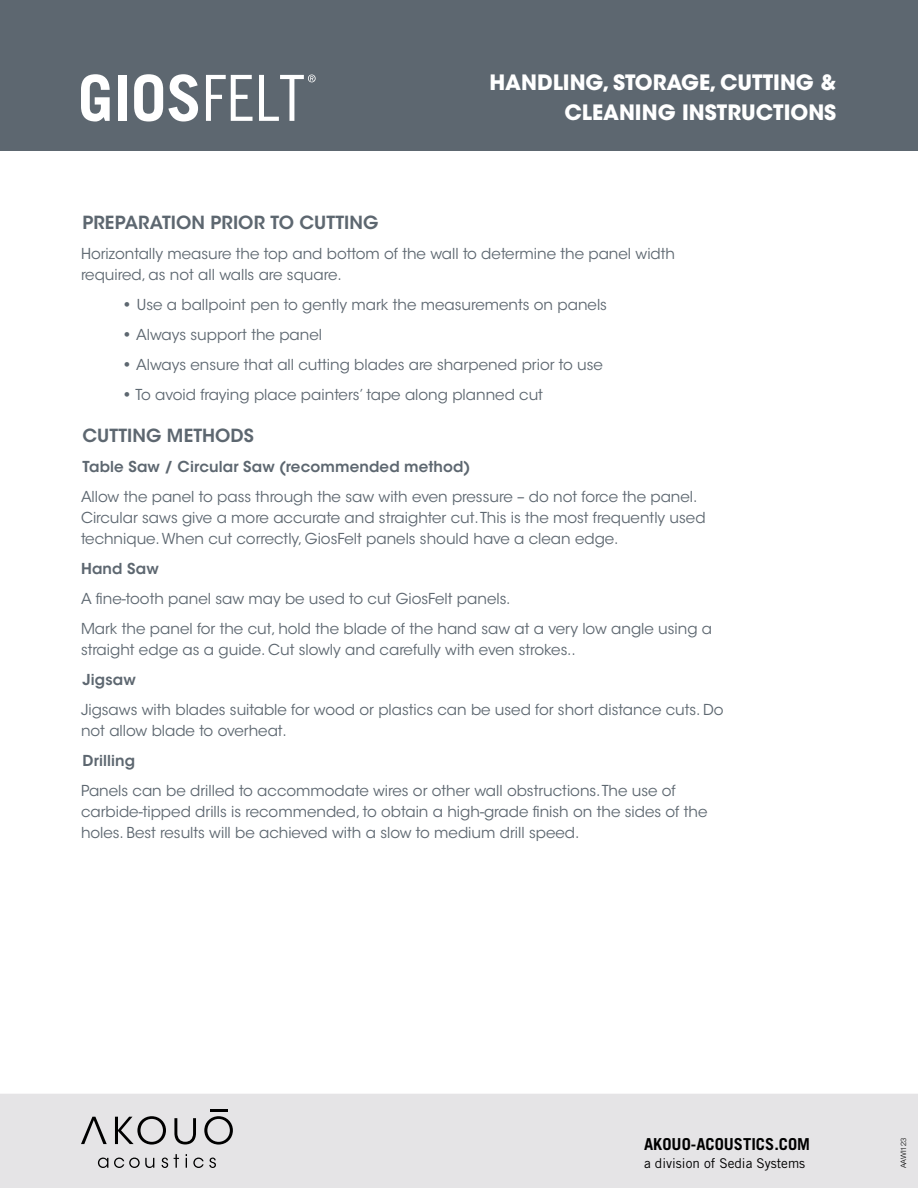
<style>
.page{position:relative;width:918px;height:1188px;background:#fff}
.page>*{position:absolute;margin:0;border:0;box-sizing:border-box;transform-origin:0 0}
.t1{font:700 63.75px "Trade Gothic LT Std";color:#fff}
.t2{font:700 21px/30px "ITC Avant Garde Std";color:#fff;text-align:right}
.t3{font:600 18px "ITC Avant Garde Std";letter-spacing:.005em;color:#5d6770}
.t4{font:700 16.5px "Trade Gothic LT Std";color:#000}
.t5{font:15px/21px "ITC Avant Garde Std";color:#5d6770}
.t6{font:600 15px "ITC Avant Garde Std";letter-spacing:.01em;color:#5d6770}
.t7{font:13.5px "Trade Gothic LT Std";color:#000}
.t8{font:300 7.5px "Helvetica Neue LT Std";color:#000}
.s1{font-family:"Trade Gothic LT Std Cn 18";font-weight:400}
.s2{font-weight:700}
</style>
<div class="page">
<div style="left:0;top:0;width:918px;height:150px;background:#5d6770"></div>
<div style="left:0;top:1094px;width:918px;height:94px;background:#e5e4e6"></div>
<svg style="left:81px;top:1117px;width:26px;height:27px"></svg>
<svg style="left:115px;top:1116px;width:51px;height:29px"></svg>
<svg style="left:174px;top:1118px;width:22px;height:26px"></svg>
<svg style="left:204px;top:1116px;width:29px;height:29px"></svg>
<hr style="left:210px;top:1109px;width:17px;height:3px;background:#000">
<svg style="left:98px;top:1158px;width:10px;height:10px"></svg>
<svg style="left:114px;top:1158px;width:40px;height:10px"></svg>
<svg style="left:162px;top:1158px;width:6px;height:10px"></svg>
<svg style="left:174px;top:1154px;width:5px;height:14px"></svg>
<svg style="left:186px;top:1154px;width:1px;height:14px"></svg>
<svg style="left:193px;top:1158px;width:23px;height:10px"></svg>
<svg style="left:308px;top:75px;width:8px;height:7px"></svg>
<h1 class="t1" style="left:78px;top:59px;width:228px">GIOS<span class="s1">FELT</span></h1>
<h2 class="t2" style="left:489px;top:67px;width:348px">HANDLING, STORAGE, CUTTING &amp;<br>CLEANING INSTRUCTIONS</h2>
<p class="t3" style="left:82px;top:211px;width:298px">PREPARATION PRIOR TO CUTTING</p>
<p class="t5" style="left:81px;top:244px;width:596px">Horizontally measure the top and bottom of the wall to determine the panel width required, as not all walls are square.</p>
<p class="t5" style="left:122px;top:295px;width:487px"><span class="s2">•</span> Use a ballpoint pen to gently mark the measurements on panels</p>
<p class="t5" style="left:122px;top:325px;width:202px"><span class="s2">•</span> Always support the panel</p>
<p class="t5" style="left:122px;top:355px;width:483px"><span class="s2">•</span> Always ensure that all cutting blades are sharpened prior to use</p>
<p class="t5" style="left:122px;top:385px;width:423px"><span class="s2">•</span> To avoid fraying place painters’ tape along planned cut</p>
<p class="t3" style="left:82px;top:424px;width:173px">CUTTING METHODS</p>
<p class="t6" style="left:82px;top:457px;width:389px">Table Saw / Circular Saw (recommended method)</p>
<p class="t5" style="left:81px;top:487px;width:626px">Allow the panel to pass through the saw with even pressure – do not force the panel.<br>Circular saws give a more accurate and straighter cut. This is the most frequently used technique. When cut correctly, GiosFelt panels should have a clean edge.</p>
<p class="t6" style="left:81px;top:559px;width:79px">Hand Saw</p>
<p class="t5" style="left:81px;top:584px;width:633px;line-height:30px">A fine-tooth panel saw may be used to cut GiosFelt panels.<br>Mark the panel for the cut, hold the blade of the hand saw at a very low angle using a</p>
<p class="t5" style="left:81px;top:640px;width:496px">straight edge as a guide. Cut slowly and carefully with even strokes..</p>
<p class="t6" style="left:82px;top:670px;width:55px">Jigsaw</p>
<p class="t5" style="left:81px;top:700px;width:644px">Jigsaws with blades suitable for wood or plastics can be used for short distance cuts. Do not allow blade to overheat.</p>
<p class="t6" style="left:82px;top:751px;width:54px">Drilling</p>
<p class="t5" style="left:81px;top:781px;width:628px">Panels can be drilled to accommodate wires or other wall obstructions. The use of carbide-tipped drills is recommended, to obtain a high-grade finish on the sides of the holes. Best results will be achieved with a slow to medium drill speed.</p>
<p class="t4" style="left:644px;top:1134px;width:168px">AKOUO-ACOUSTICS.COM</p>
<p class="t7" style="left:644px;top:1155px;width:163px">a division of Sedia Systems</p>
<p class="t8" style="left:899px;top:1168px;width:32px;rotate:-90deg">AAWI123</p>
</div>
